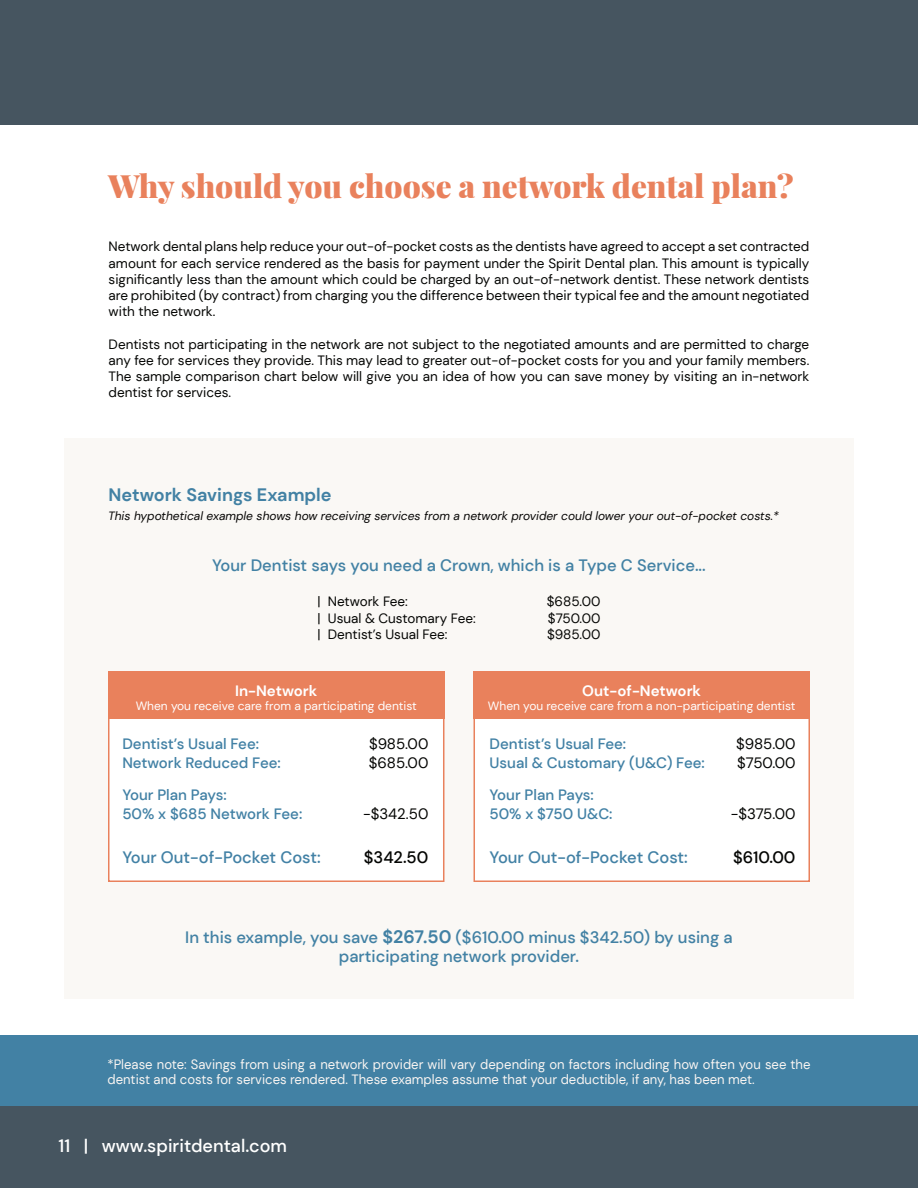
<style>
.page{position:relative;width:918px;height:1188px;background:#fff}
.page>*{position:absolute;margin:0;border:0;box-sizing:border-box;transform-origin:0 0}
.t1{font:900 31.5px "Playfair Display";color:#e9815c}
.t2{font:500 18px "DM Sans";color:#fff}
.t3{font:700 18px "DM Sans";color:#4281a4}
.t4{font:500 16.5px/19.5px "DM Sans";color:#4281a4;text-align:center}
.t5{font:500 16.5px "DM Sans";color:#4281a5}
.t6{font:500 16.5px "DM Sans";color:#040503}
.t7{font:500 15px "DM Sans";color:#4281a5}
.t8{font:15px "DM Sans";color:#040503}
.t9{font:700 15px "DM Sans";color:#fff}
.t10{font:13.5px/16.2px "DM Sans";color:#040503;text-align:justify}
.t11{font:13.5px/15px "DM Sans";color:#f9f5f2}
.t12{font:italic 12px "DM Sans";color:#070605}
.t13{font:12px "DM Sans";color:#fff}
.s1{font-weight:700;font-size:18px}
</style>
<div class="page">
<div style="left:0;top:0;width:918px;height:124px;background:#465560"></div>
<div style="left:64px;top:439px;width:790px;height:560px;background:#faf8f5"></div>
<div style="left:0;top:1103px;width:918px;height:85px;background:#465560"></div>
<div style="left:108px;top:697px;width:336px;height:185px;background:#fff;border:2px solid #e9815c"></div>
<div style="left:108px;top:671px;width:336px;height:48px;background:#e9815c"></div>
<div style="left:474px;top:697px;width:336px;height:185px;background:#fff;border:2px solid #e9815c"></div>
<div style="left:474px;top:671px;width:336px;height:48px;background:#e9815c"></div>
<div style="left:0;top:1036px;width:918px;height:70px;background:#4281a4"></div>
<hr style="left:0;top:1105px;width:1px;height:83px;background:#faf8f5">
<p class="t1" style="left:108px;top:161px;width:687px">Why should you choose a network dental plan?</p>
<p class="t10" style="left:109px;top:239px;width:702px">Network dental plans help reduce your out-of-pocket costs as the dentists have agreed to accept a set contracted amount for each service rendered as the basis for payment under the Spirit Dental plan. This amount is typically significantly less than the amount which could be charged by an out-of-network dentist. These network dentists are prohibited (by contract) from charging you the difference between their typical fee and the amount negotiated with the network.</p>
<p class="t10" style="left:109px;top:336px;width:702px">Dentists not participating in the network are not subject to the negotiated amounts and are permitted to charge any fee for services they provide. This may lead to greater out-of-pocket costs for you and your family members.<br>The sample comparison chart below will give you an idea of how you can save money by visiting an in-network dentist for services.</p>
<p class="t3" style="left:109px;top:483px;width:225px">Network Savings Example</p>
<p class="t12" style="left:108px;top:508px;width:673px">This hypothetical example shows how receiving services from a network provider could lower your out-of-pocket costs.*</p>
<p class="t4" style="left:212px;top:555px;width:495px">Your Dentist says you need a Crown, which is a Type C Service...</p>
<p class="t10" style="left:318px;top:594px;width:92px">| Network Fee:</p>
<p class="t10" style="left:547px;top:594px;width:55px">$685.00</p>
<p class="t10" style="left:318px;top:610px;width:160px">| Usual &amp; Customary Fee:</p>
<p class="t10" style="left:548px;top:610px;width:54px">$750.00</p>
<p class="t10" style="left:318px;top:626px;width:132px">| Dentist’s Usual Fee:</p>
<p class="t10" style="left:547px;top:626px;width:55px">$985.00</p>
<p class="t9" style="left:235px;top:681px;width:84px">In-Network</p>
<p class="t13" style="left:136px;top:698px;width:283px">When you receive care from a participating dentist</p>
<p class="t7" style="left:122px;top:734px;width:138px">Dentist’s Usual Fee:</p>
<p class="t8" style="left:369px;top:734px;width:61px">$985.00</p>
<p class="t7" style="left:122px;top:754px;width:160px">Network Reduced Fee:</p>
<p class="t8" style="left:369px;top:754px;width:61px">$685.00</p>
<p class="t7" style="left:122px;top:785px;width:106px">Your Plan Pays:</p>
<p class="t7" style="left:122px;top:805px;width:181px">50% x $685 Network Fee:</p>
<p class="t8" style="left:363px;top:805px;width:67px">-$342.50</p>
<p class="t5" style="left:122px;top:847px;width:200px">Your Out-of-Pocket Cost:</p>
<p class="t6" style="left:364px;top:847px;width:66px">$342.50</p>
<p class="t9" style="left:582px;top:681px;width:120px">Out-of-Network</p>
<p class="t13" style="left:488px;top:698px;width:309px">When you receive care from a non-participating dentist</p>
<p class="t7" style="left:490px;top:734px;width:138px">Dentist’s Usual Fee:</p>
<p class="t8" style="left:736px;top:734px;width:61px">$985.00</p>
<p class="t7" style="left:490px;top:754px;width:217px">Usual &amp; Customary (U&amp;C) Fee:</p>
<p class="t8" style="left:737px;top:754px;width:60px">$750.00</p>
<p class="t7" style="left:490px;top:785px;width:106px">Your Plan Pays:</p>
<p class="t7" style="left:490px;top:805px;width:125px">50% x $750 U&amp;C:</p>
<p class="t8" style="left:731px;top:805px;width:66px">-$375.00</p>
<p class="t5" style="left:490px;top:847px;width:200px">Your Out-of-Pocket Cost:</p>
<p class="t6" style="left:733px;top:847px;width:64px">$610.00</p>
<p class="t4" style="left:185px;top:927px;width:549px">In this example, you save <span class="s1">$267.50</span> ($610.00 minus $342.50) by using a participating network provider.</p>
<p class="t11" style="left:107px;top:1057px;width:705px">*Please note: Savings from using a network provider will vary depending on factors including how often you see the dentist and costs for services rendered. These examples assume that your deductible, if any, has been met.</p>
<p class="t2" style="left:59px;top:1134px;width:230px">11 | www.spiritdental.com</p>
</div>
